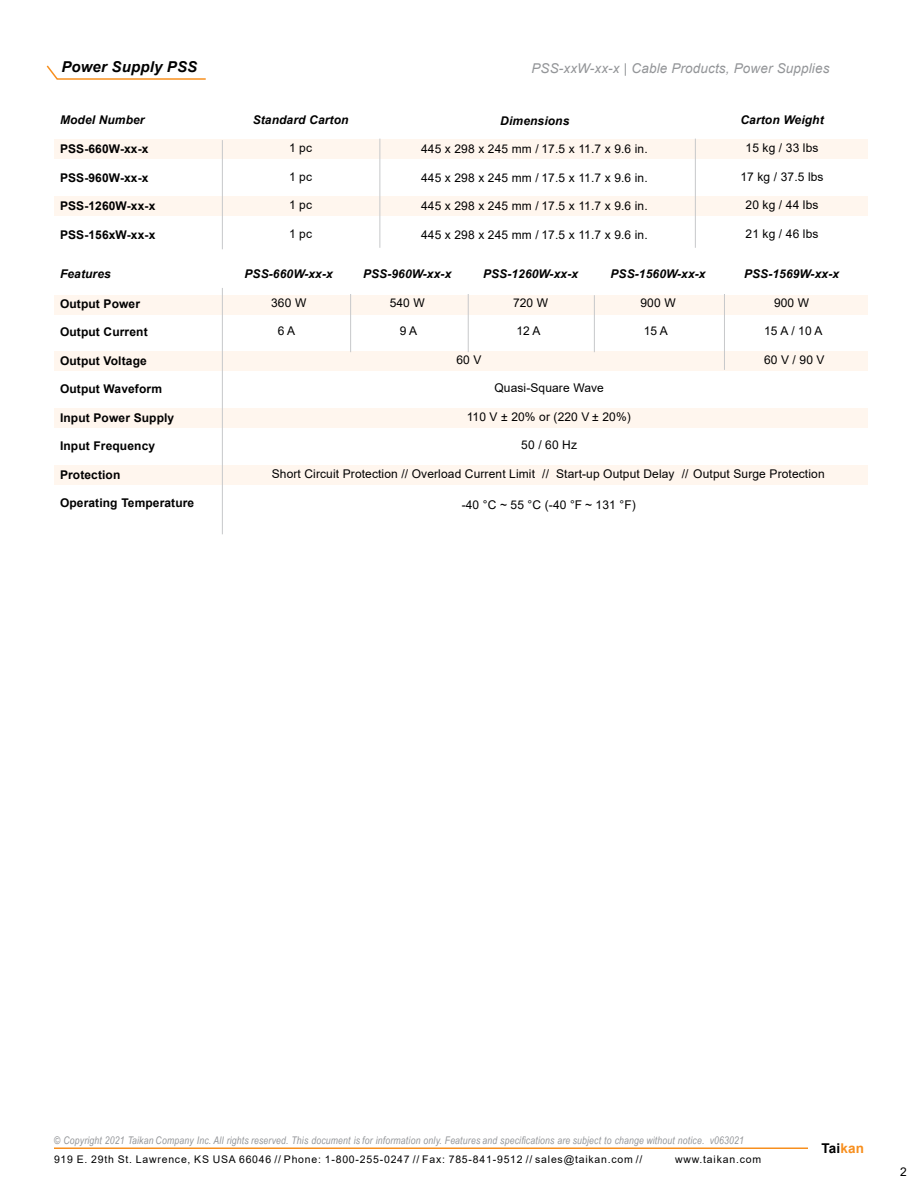
<style>
.page{position:relative;width:918px;height:1188px;background:#fff}
.page>*{position:absolute;margin:0;border:0;box-sizing:border-box;transform-origin:0 0}
.t1{font:italic 700 15px "Arial";letter-spacing:.01em;color:#000}
.t2{font:italic 13.5px "Arial";letter-spacing:.01em;color:#939598}
.t3{font:700 13.5px "Arial";letter-spacing:.01em;color:#000}
.t4{font:12px "Arial";letter-spacing:.01em;color:#000}
.t5{font:700 12px "Arial";letter-spacing:.01em;color:#000}
.t6{font:italic 700 12px "Arial";letter-spacing:.01em;color:#000}
.t7{font:italic 10.5px "Arial Narrow";letter-spacing:.02em;color:#939598}
.t8{font:10.5px "Arial";letter-spacing:.075em;color:#000}
.s1{color:#f78f1e}
</style>
<div class="page">
<div style="left:54px;top:196px;width:814px;height:20px;background:#fff6ee"></div>
<div style="left:54px;top:139px;width:814px;height:19px;background:#fff6ee"></div>
<hr style="left:222px;top:140px;width:1px;height:109px;background:#c7c8ca">
<div style="left:54px;top:295px;width:814px;height:19px;background:#fff6ee"></div>
<div style="left:54px;top:351px;width:814px;height:20px;background:#fff6ee"></div>
<div style="left:54px;top:408px;width:814px;height:20px;background:#fff6ee"></div>
<div style="left:54px;top:465px;width:814px;height:20px;background:#fff6ee"></div>
<hr style="left:222px;top:288px;width:1px;height:246px;background:#c7c8ca">
<hr style="left:350px;top:294px;width:1px;height:58px;background:#c7c8ca">
<hr style="left:468px;top:294px;width:1px;height:58px;background:#c7c8ca">
<hr style="left:594px;top:295px;width:1px;height:57px;background:#c7c8ca">
<hr style="left:724px;top:294px;width:1px;height:76px;background:#c7c8ca">
<hr style="left:54px;top:1148px;width:754px;height:1px;background:#f78f1e">
<svg style="left:46px;top:65px;width:160px;height:15px"></svg>
<hr style="left:380px;top:139px;width:1px;height:109px;background:#c7c8ca">
<hr style="left:695px;top:139px;width:1px;height:109px;background:#c7c8ca">
<p class="t1" style="left:61px;top:61px;width:137px">Power Supply PSS</p>
<p class="t2" style="left:531px;top:63px;width:300px">PSS-xxW-xx-x | Cable Products, Power Supplies</p>
<p class="t6" style="left:60px;top:115px;width:86px">Model Number</p>
<p class="t5" style="left:60px;top:144px;width:90px">PSS-660W-xx-x</p>
<p class="t5" style="left:60px;top:173px;width:90px">PSS-960W-xx-x</p>
<p class="t5" style="left:60px;top:201px;width:97px">PSS-1260W-xx-x</p>
<p class="t5" style="left:60px;top:230px;width:97px">PSS-156xW-xx-x</p>
<p class="t6" style="left:60px;top:269px;width:52px">Features</p>
<p class="t5" style="left:60px;top:299px;width:82px">Output Power</p>
<p class="t5" style="left:60px;top:327px;width:89px">Output Current</p>
<p class="t5" style="left:60px;top:356px;width:88px">Output Voltage</p>
<p class="t5" style="left:60px;top:384px;width:104px">Output Waveform</p>
<p class="t5" style="left:60px;top:413px;width:116px">Input Power Supply</p>
<p class="t5" style="left:60px;top:441px;width:97px">Input Frequency</p>
<p class="t5" style="left:60px;top:470px;width:62px">Protection</p>
<p class="t5" style="left:60px;top:498px;width:136px">Operating Temperature</p>
<p class="t6" style="left:253px;top:115px;width:97px">Standard Carton</p>
<p class="t4" style="left:289px;top:143px;width:25px">1 pc</p>
<p class="t4" style="left:289px;top:172px;width:25px">1 pc</p>
<p class="t4" style="left:289px;top:200px;width:25px">1 pc</p>
<p class="t4" style="left:289px;top:229px;width:25px">1 pc</p>
<p class="t6" style="left:500px;top:116px;width:71px">Dimensions</p>
<p class="t4" style="left:421px;top:145px;width:228px">445 x 298 x 245 mm / 17.5 x 11.7 x 9.6 in.</p>
<p class="t4" style="left:421px;top:173px;width:228px">445 x 298 x 245 mm / 17.5 x 11.7 x 9.6 in.</p>
<p class="t4" style="left:421px;top:202px;width:228px">445 x 298 x 245 mm / 17.5 x 11.7 x 9.6 in.</p>
<p class="t4" style="left:421px;top:230px;width:228px">445 x 298 x 245 mm / 17.5 x 11.7 x 9.6 in.</p>
<p class="t6" style="left:740px;top:115px;width:85px">Carton Weight</p>
<p class="t4" style="left:746px;top:143px;width:74px">15 kg / 33 lbs</p>
<p class="t4" style="left:740px;top:172px;width:85px">17 kg / 37.5 lbs</p>
<p class="t4" style="left:746px;top:200px;width:74px">20 kg / 44 lbs</p>
<p class="t4" style="left:746px;top:229px;width:74px">21 kg / 46 lbs</p>
<p class="t6" style="left:244px;top:269px;width:90px">PSS-660W-xx-x</p>
<p class="t6" style="left:363px;top:269px;width:90px">PSS-960W-xx-x</p>
<p class="t6" style="left:483px;top:269px;width:97px">PSS-1260W-xx-x</p>
<p class="t6" style="left:610px;top:269px;width:97px">PSS-1560W-xx-x</p>
<p class="t6" style="left:744px;top:269px;width:97px">PSS-1569W-xx-x</p>
<p class="t4" style="left:271px;top:298px;width:37px">360 W</p>
<p class="t4" style="left:390px;top:298px;width:37px">540 W</p>
<p class="t4" style="left:513px;top:298px;width:37px">720 W</p>
<p class="t4" style="left:641px;top:298px;width:37px">900 W</p>
<p class="t4" style="left:774px;top:298px;width:37px">900 W</p>
<p class="t4" style="left:278px;top:326px;width:19px">6A</p>
<p class="t4" style="left:400px;top:326px;width:19px">9A</p>
<p class="t4" style="left:516px;top:326px;width:26px">12A</p>
<p class="t4" style="left:644px;top:326px;width:26px">15A</p>
<p class="t4" style="left:764px;top:326px;width:60px">15A/10A</p>
<p class="t4" style="left:456px;top:355px;width:27px">60 V</p>
<p class="t4" style="left:764px;top:355px;width:62px">60V/90V</p>
<p class="t4" style="left:494px;top:383px;width:111px">Quasi-Square Wave</p>
<p class="t4" style="left:467px;top:412px;width:166px">110 V ± 20% or (220 V ± 20%)</p>
<p class="t4" style="left:521px;top:440px;width:57px">50 / 60 Hz</p>
<p class="t4" style="left:272px;top:469px;width:554px">Short Circuit Protection // Overload Current Limit // Start-up Output Delay // Output Surge Protection</p>
<p class="t4" style="left:462px;top:500px;width:176px">-40 °C ~ 55 °C (-40 °F ~ 131 °F)</p>
<p class="t7" style="left:54px;top:1136px;width:692px">© Copyright 2021 Taikan Company Inc. All rights reserved. This document is for information only. Features and specifications are subject to change without notice. v063021</p>
<p class="t8" style="left:54px;top:1155px;width:590px">919 E. 29th St. Lawrence, KS USA 66046 // Phone: 1-800-255-0247 // Fax: 785-841-9512 // sales@taikan.com //</p>
<p class="t8" style="left:675px;top:1155px;width:88px">www.taikan.com</p>
<p class="t3" style="left:822px;top:1143px;width:44px">Tai<span class="s1">kan</span></p>
<p class="t4" style="left:900px;top:1167px;width:8px">2</p>
</div>
